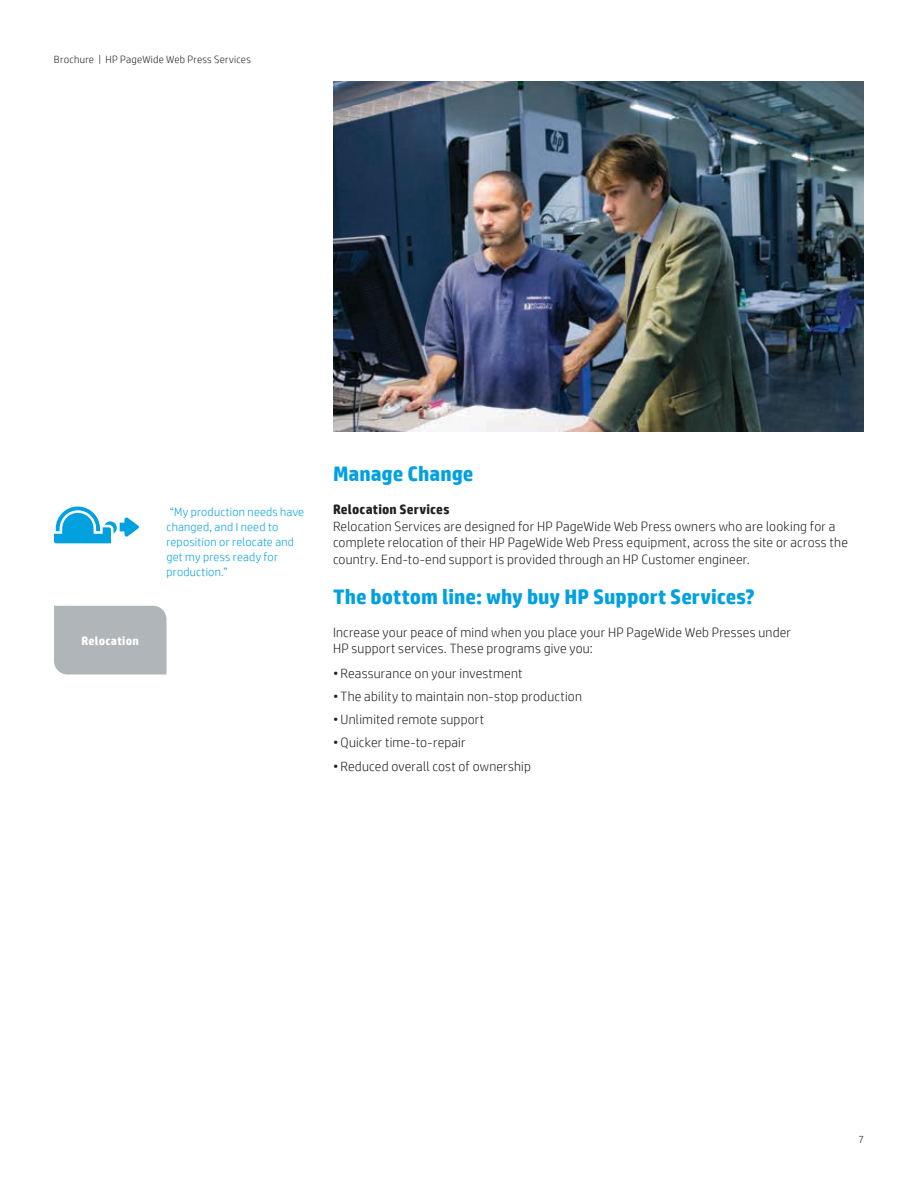
<style>
.page{position:relative;width:918px;height:1188px;background:#fff}
.page>*{position:absolute;margin:0;border:0;box-sizing:border-box;transform-origin:0 0}
.t1{font:700 21px "HP Simplified";color:#00a1de}
.t2{font:300 13.5px/16.5px "HP Simplified";letter-spacing:.015em;color:#231f20}
.t3{font:700 13.5px "HP Simplified";letter-spacing:.015em;color:#231f20}
.t4{font:300 12px/15px "HP Simplified";letter-spacing:.02em;color:#00a1de}
.t5{font:700 12px "HP Simplified";letter-spacing:.02em;color:#fff}
.t6{font:300 10.5px "HP Simplified";letter-spacing:.025em;color:#231f20}
</style>
<div class="page">
<div style="left:54px;top:606px;width:112px;height:68px;background:#afb5b9"></div>
<img style="left:333px;top:81px;width:531px;height:351px">
<svg style="left:54px;top:507px;width:85px;height:36px"></svg>
<p class="t6" style="left:54px;top:52px;width:198px">Brochure | HP PageWide Web Press Services</p>
<p class="t5" style="left:82px;top:633px;width:59px">Relocation</p>
<p class="t4" style="left:166px;top:504px;width:139px">“My production needs have changed, and I need to reposition or relocate and get my press ready for production.”</p>
<h1 class="t1" style="left:333px;top:460px;width:142px">Manage Change</h1>
<p class="t3" style="left:333px;top:501px;width:118px">Relocation Services</p>
<p class="t2" style="left:333px;top:517px;width:516px">Relocation Services are designed for HP PageWide Web Press owners who are looking for a complete relocation of their HP PageWide Web Press equipment, across the site or across the country. End-to-end support is provided through an HP Customer engineer.</p>
<h1 class="t1" style="left:333px;top:583px;width:423px">The bottom line: why buy HP Support Services?</h1>
<p class="t2" style="left:333px;top:623px;width:460px">Increase your peace of mind when you place your HP PageWide Web Presses under<br>HP support services. These programs give you:</p>
<p class="t2" style="left:333px;top:664px;width:191px">• Reassurance on your investment</p>
<p class="t2" style="left:333px;top:688px;width:251px">• The ability to maintain non-stop production</p>
<p class="t2" style="left:333px;top:711px;width:153px">• Unlimited remote support</p>
<p class="t2" style="left:333px;top:734px;width:134px">• Quicker time-to-repair</p>
<p class="t2" style="left:333px;top:757px;width:200px">• Reduced overall cost of ownership</p>
<p class="t6" style="left:858px;top:1132px;width:7px">7</p>
</div>
